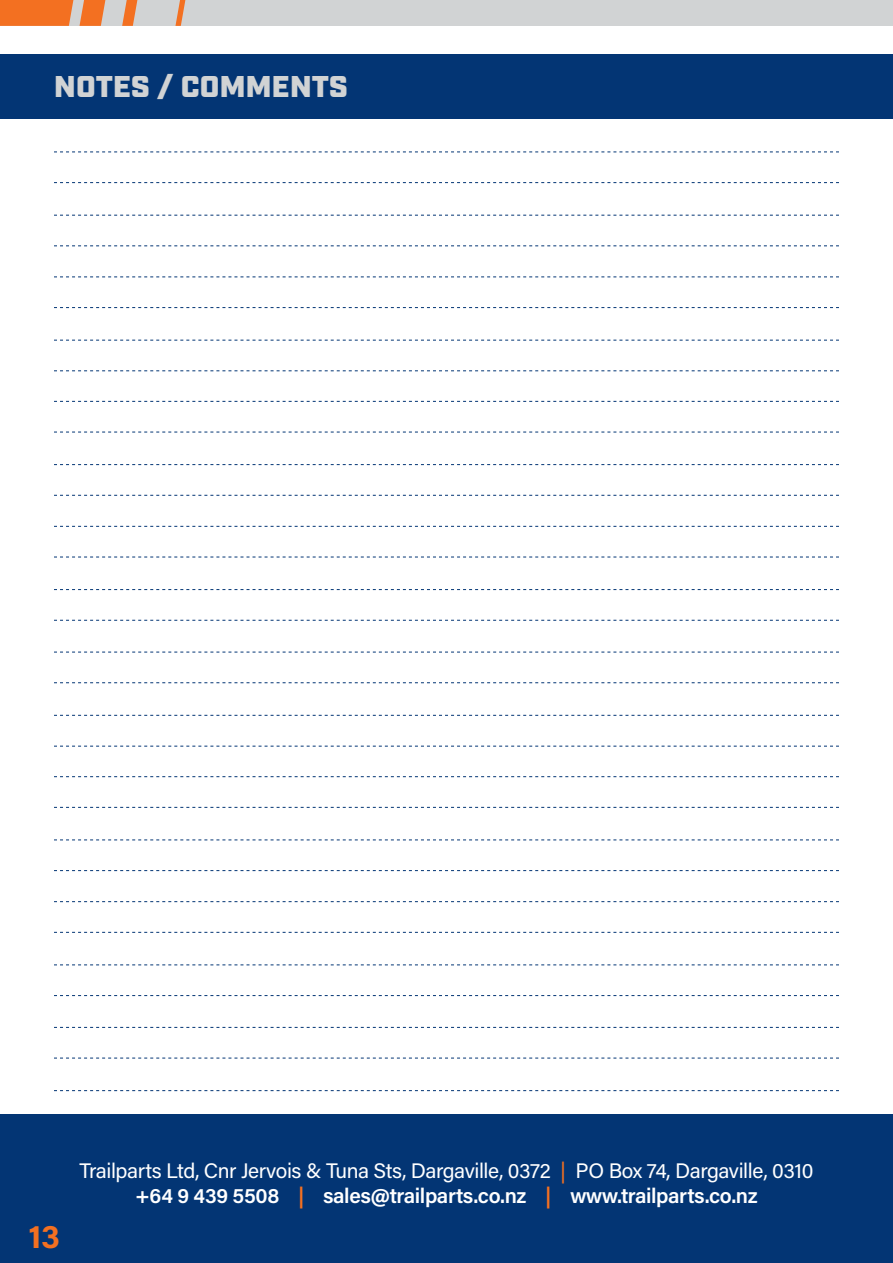
<style>
.page{position:relative;width:893px;height:1263px;background:#fff}
.page>*{position:absolute;margin:0;border:0;box-sizing:border-box;transform-origin:0 0}
.t1{font:700 33px "Acumin Pro";color:#f37021}
.t2{font:900 30px "Industry";letter-spacing:.01em;color:#d1d3d4}
.t3{font:21px/25.2px "Acumin Pro";letter-spacing:-.02em;color:#fff;text-align:center}
.s1{color:#f37021}
.s2{font-weight:600}
.s3{font-weight:600;color:#f37021}
</style>
<div class="page">
<div style="left:0;top:0;width:893px;height:26px;background:#d1d3d4"></div>
<svg style="left:0;top:0;width:106px;height:26px"></svg>
<svg style="left:122px;top:0;width:16px;height:26px"></svg>
<svg style="left:175px;top:0;width:11px;height:26px"></svg>
<div style="left:0;top:1114px;width:893px;height:149px;background:#033574"></div>
<div style="left:0;top:54px;width:893px;height:64px;background:#033574"></div>
<svg style="left:54px;top:152px;width:785px;height:1px"></svg>
<svg style="left:54px;top:652px;width:785px;height:1px"></svg>
<svg style="left:54px;top:1027px;width:785px;height:1px"></svg>
<svg style="left:54px;top:401px;width:785px;height:1px"></svg>
<svg style="left:54px;top:776px;width:785px;height:1px"></svg>
<svg style="left:54px;top:276px;width:785px;height:1px"></svg>
<svg style="left:54px;top:526px;width:785px;height:1px"></svg>
<svg style="left:54px;top:901px;width:785px;height:1px"></svg>
<svg style="left:54px;top:215px;width:785px;height:1px"></svg>
<svg style="left:54px;top:715px;width:785px;height:1px"></svg>
<svg style="left:54px;top:1090px;width:785px;height:1px"></svg>
<svg style="left:54px;top:464px;width:785px;height:1px"></svg>
<svg style="left:54px;top:839px;width:785px;height:1px"></svg>
<svg style="left:54px;top:340px;width:785px;height:1px"></svg>
<svg style="left:54px;top:589px;width:785px;height:1px"></svg>
<svg style="left:54px;top:964px;width:785px;height:1px"></svg>
<svg style="left:54px;top:182px;width:785px;height:1px"></svg>
<svg style="left:54px;top:682px;width:785px;height:1px"></svg>
<svg style="left:54px;top:1058px;width:785px;height:1px"></svg>
<svg style="left:54px;top:432px;width:785px;height:1px"></svg>
<svg style="left:54px;top:807px;width:785px;height:1px"></svg>
<svg style="left:54px;top:307px;width:785px;height:1px"></svg>
<svg style="left:54px;top:557px;width:785px;height:1px"></svg>
<svg style="left:54px;top:932px;width:785px;height:1px"></svg>
<svg style="left:54px;top:245px;width:785px;height:1px"></svg>
<svg style="left:54px;top:495px;width:785px;height:1px"></svg>
<svg style="left:54px;top:870px;width:785px;height:1px"></svg>
<svg style="left:54px;top:370px;width:785px;height:1px"></svg>
<svg style="left:54px;top:746px;width:785px;height:1px"></svg>
<svg style="left:54px;top:620px;width:785px;height:1px"></svg>
<svg style="left:54px;top:995px;width:785px;height:1px"></svg>
<h2 class="t2" style="left:54px;top:69px;width:295px">NOTES / COMMENTS</h2>
<h1 class="t1" style="left:28px;top:1213px;width:33px">13</h1>
<p class="t3" style="left:80px;top:1157px;width:735px">Trailparts Ltd, Cnr Jervois &amp; Tuna Sts, Dargaville, 0372 <span class="s1">|</span> PO Box 74, Dargaville, 0310 <span class="s2">+64 9 439 5508</span> <span class="s3">|</span> <span class="s2">sales@trailparts.co.nz</span> <span class="s3">|</span> <span class="s2">www.trailparts.co.nz</span></p>
</div>
